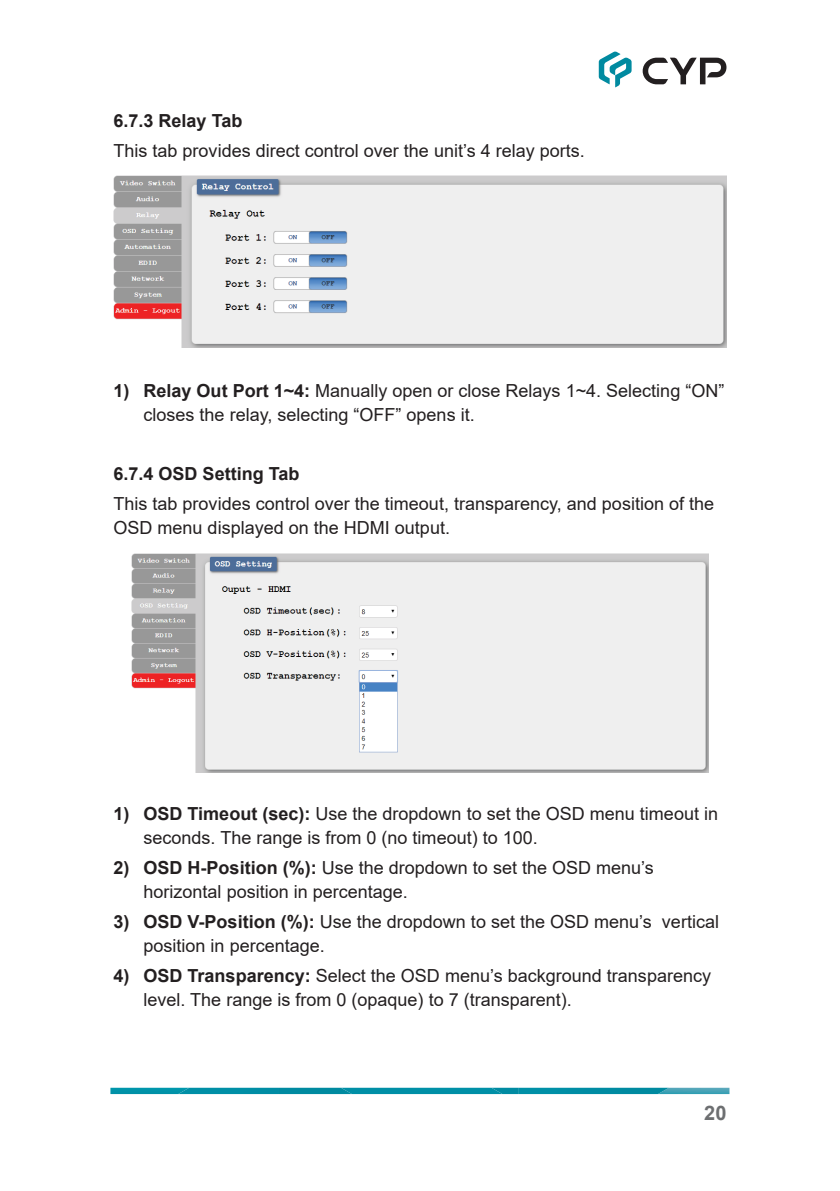
<style>
.page{position:relative;width:840px;height:1191px;background:#fff}
.page>*{position:absolute;margin:0;border:0;box-sizing:border-box;transform-origin:0 0}
.t1{font:700 20px "Arial";color:#6d6f71}
.Callout_List{font:18px/24px "Arial";color:#231f20}
.Paragraph{font:18px/24px "Arial";color:#231f20}
.Sub_Sub_Header{font:700 18px "Arial";color:#231f20}
.s1{font-weight:700}
</style>
<div class="page">
<svg style="left:598px;top:51px;width:33px;height:36px"></svg>
<svg style="left:642px;top:58px;width:84px;height:26px"></svg>
<svg style="left:110px;top:1087px;width:619px;height:7px"></svg>
<img style="left:178px;top:1087px;width:163px;height:7px">
<img style="left:341px;top:1087px;width:150px;height:7px">
<img style="left:491px;top:1087px;width:177px;height:7px">
<img style="left:113px;top:176px;width:613px;height:172px">
<img style="left:132px;top:553px;width:576px;height:220px">
<p class="Sub_Sub_Header" style="left:113px;top:107px;width:130px">6.7.3 Relay Tab</p>
<p class="Paragraph" style="left:113px;top:138px;width:472px">This tab provides direct control over the unit’s 4 relay ports.</p>
<p class="Callout_List" style="left:143px;top:378px;width:582px;text-indent:-30px"><span class="s1">1) Relay Out Port 1~4:</span> Manually open or close Relays 1~4. Selecting “ON” closes the relay, selecting “OFF” opens it.</p>
<p class="Sub_Sub_Header" style="left:113px;top:461px;width:187px">6.7.4 OSD Setting Tab</p>
<p class="Paragraph" style="left:113px;top:492px;width:601px">This tab provides control over the timeout, transparency, and position of the<br>OSD menu displayed on the HDMI output.</p>
<p class="Callout_List" style="left:143px;top:801px;width:575px;text-indent:-30px"><span class="s1">1) OSD Timeout (sec):</span> Use the dropdown to set the OSD menu timeout in seconds. The range is from 0 (no timeout) to 100.</p>
<p class="Callout_List" style="left:143px;top:855px;width:511px;text-indent:-30px"><span class="s1">2) OSD H-Position (%):</span> Use the dropdown to set the OSD menu’s horizontal position in percentage.</p>
<p class="Callout_List" style="left:143px;top:909px;width:576px;text-indent:-30px"><span class="s1">3) OSD V-Position (%):</span> Use the dropdown to set the OSD menu’s vertical position in percentage.</p>
<p class="Callout_List" style="left:143px;top:963px;width:568px;text-indent:-30px"><span class="s1">4) OSD Transparency:</span> Select the OSD menu’s background transparency level. The range is from 0 (opaque) to 7 (transparent).</p>
<p class="t1" style="left:703px;top:1099px;width:24px">20</p>
</div>
